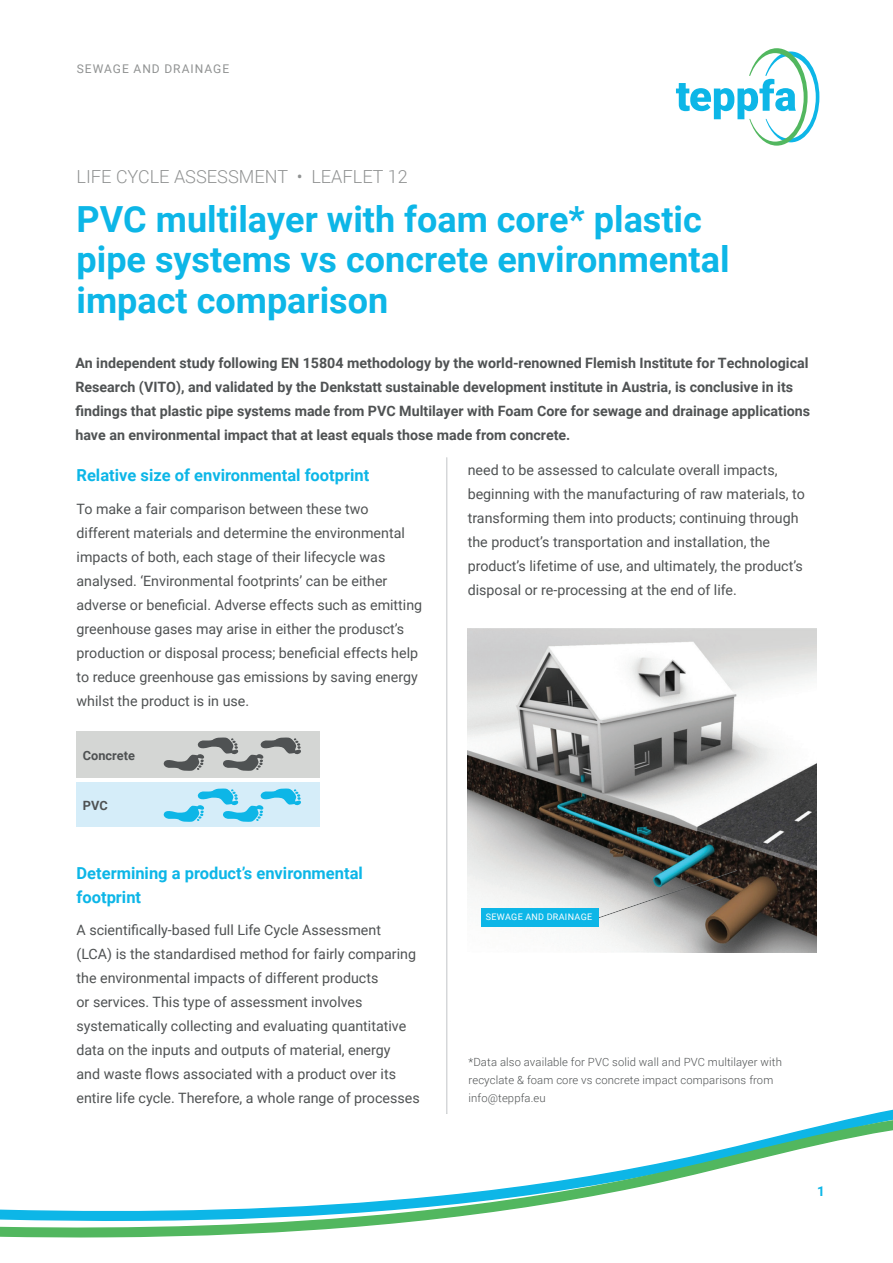
<style>
.page{position:relative;width:893px;height:1263px;background:#fff}
.page>*{position:absolute;margin:0;border:0;box-sizing:border-box;transform-origin:0 0}
.t1{font:700 36px/40.5px "Roboto";color:#0db6e7}
.t2{font:300 18px "Roboto";color:#909292}
.t3{font:700 16.5px/24px "Roboto";color:#0db6e7}
.t4{font:14.25px/24px "Roboto";color:#4f5253}
.t5{font:700 14.25px/24px "Roboto";color:#4f5253}
.t6{font:700 13.5px "Roboto";color:#0db6e7}
.t7{font:700 12.75px "Roboto";color:#4f5253}
.t8{font:12px "Roboto";letter-spacing:.085em;color:#909292}
.t9{font:300 11.25px/18px "Roboto";letter-spacing:.01em;color:#4f5253}
.t10{font:9px "Roboto";letter-spacing:.035em;color:#fff}
</style>
<div class="page">
<hr style="left:446px;top:457px;width:3px;height:658px;background:#231f20;opacity:.3">
<svg style="left:0;top:1114px;width:893px;height:123px"></svg>
<img style="left:468px;top:629px;width:348px;height:324px">
<div style="left:77px;top:782px;width:243px;height:45px;background:#d5edf9"></div>
<div style="left:77px;top:731px;width:243px;height:47px;background:#d4d6d4"></div>
<svg style="left:164px;top:737px;width:137px;height:34px"></svg>
<svg style="left:676px;top:48px;width:143px;height:98px"></svg>
<div style="left:591px;top:869px;width:148px;height:51px;background:#231f20;opacity:.3"></div>
<div style="left:481px;top:908px;width:118px;height:18px;background:#0db6e7"></div>
<svg style="left:164px;top:788px;width:137px;height:34px"></svg>
<p class="t8" style="left:77px;top:60px;width:154px">SEWAGE AND DRAINAGE</p>
<p class="t2" style="left:77px;top:164px;width:333px">LIFE CYCLE ASSESSMENT • LEAFLET 12</p>
<h1 class="t1" style="left:77px;top:198px;width:654px">PVC multilayer with foam core* plastic pipe systems vs concrete environmental impact comparison</h1>
<p class="t5" style="left:75px;top:350px;width:736px">An independent study following EN 15804 methodology by the world-renowned Flemish Institute for Technological Research (VITO), and validated by the Denkstatt sustainable development institute in Austria, is conclusive in its findings that plastic pipe systems made from PVC Multilayer with Foam Core for sewage and drainage applications have an environmental impact that at least equals those made from concrete.</p>
<p class="t3" style="left:77px;top:463px;width:294px">Relative size of environmental footprint</p>
<p class="t4" style="left:77px;top:496px;width:347px">To make a fair comparison between these two different materials and determine the environmental impacts of both, each stage of their lifecycle was analysed. ‘Environmental footprints’ can be either adverse or beneficial. Adverse effects such as emitting greenhouse gases may arise in either the produsct’s production or disposal process; beneficial effects help to reduce greenhouse gas emissions by saving energy whilst the product is in use.</p>
<p class="t7" style="left:83px;top:747px;width:54px">Concrete</p>
<p class="t7" style="left:83px;top:796px;width:26px">PVC</p>
<p class="t3" style="left:77px;top:860px;width:288px">Determining a product’s environmental footprint</p>
<p class="t4" style="left:77px;top:918px;width:345px">A scientifically-based full Life Cycle Assessment (LCA) is the standardised method for fairly comparing the environmental impacts of different products<br>or services. This type of assessment involves systematically collecting and evaluating quantitative data on the inputs and outputs of material, energy<br>and waste flows associated with a product over its entire life cycle. Therefore, a whole range of processes</p>
<p class="t4" style="left:468px;top:457px;width:339px">need to be assessed to calculate overall impacts, beginning with the manufacturing of raw materials, to transforming them into products; continuing through the product’s transportation and installation, the product’s lifetime of use, and ultimately, the product’s disposal or re-processing at the end of life.</p>
<p class="t10" style="left:486px;top:910px;width:108px">SEWAGE AND DRAINAGE</p>
<p class="t9" style="left:469px;top:1053px;width:315px">*Data also available for PVC solid wall and PVC multilayer with recyclate &amp; foam core vs concrete impact comparisons from info@teppfa.eu</p>
<p class="t6" style="left:817px;top:1181px;width:9px">1</p>
</div>
